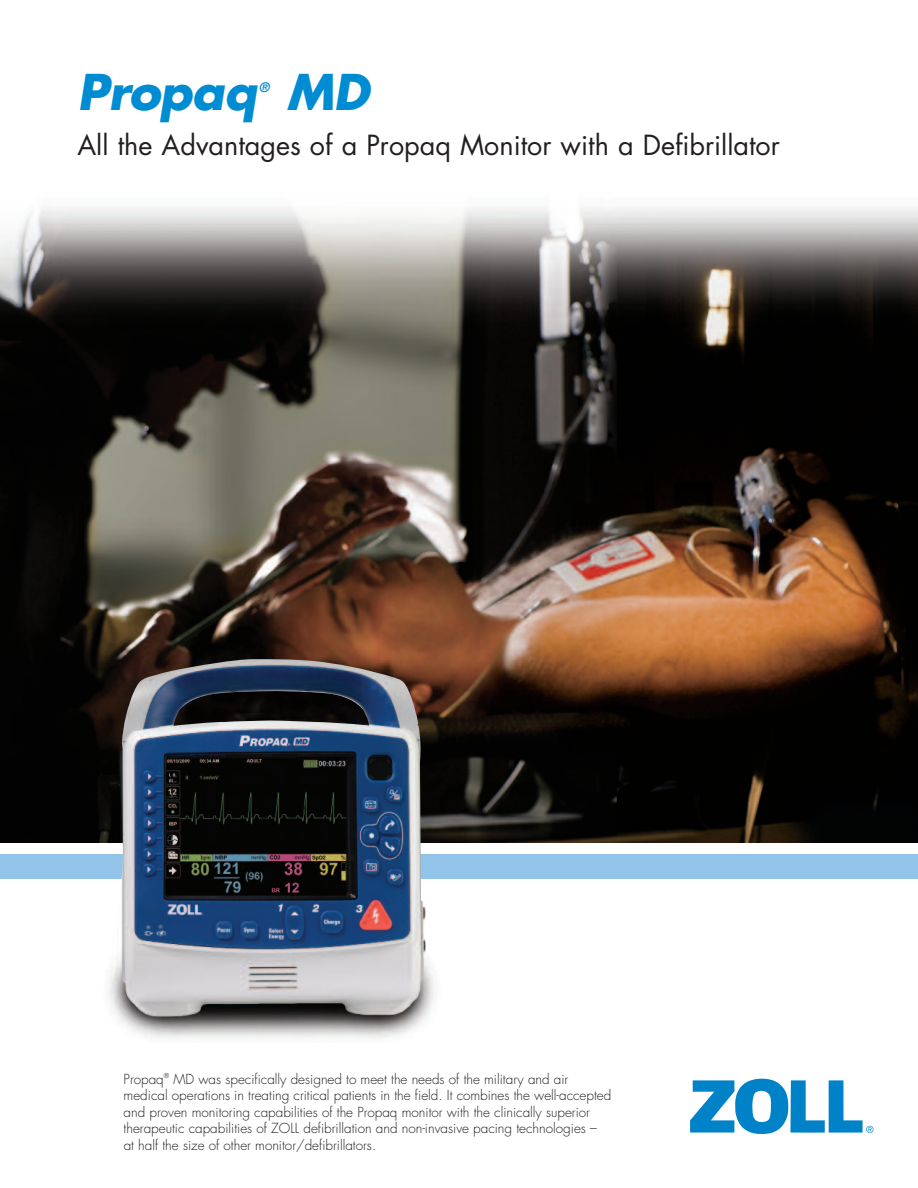
<style>
.page{position:relative;width:918px;height:1188px;background:#fff}
.page>*{position:absolute;margin:0;border:0;box-sizing:border-box;transform-origin:0 0}
.t1{font:italic 700 48px "Futura";letter-spacing:-.015em;color:#008cd2}
.t2{font:27px "Futura";color:#231f20}
.t3{font:300 13.5px/16.5px "Futura Std";color:#231f20}
.t4{font:italic 700 12.75px "Futura";color:#008cd2}
</style>
<div class="page">
<img style="left:0;top:207px;width:918px;height:635px">
<div style="left:0;top:855px;width:918px;height:24px;background:#92c3e9"></div>
<svg style="left:690px;top:1079px;width:184px;height:55px"></svg>
<img style="left:102px;top:659px;width:339px;height:379px">
<h1 class="t1" style="left:77px;top:70px;width:181px">Propaq</h1>
<p class="t4" style="left:259px;top:82px;width:12px">®</p>
<h1 class="t1" style="left:287px;top:70px;width:84px">MD</h1>
<h2 class="t2" style="left:77px;top:133px;width:704px">All the Advantages of a Propaq Monitor with a Defibrillator</h2>
<p class="t3" style="left:124px;top:1072px;width:489px">Propaq<sup>®</sup> MD was specifically designed to meet the needs of the military and air medical operations in treating critical patients in the field. It combines the well-accepted and proven monitoring capabilities of the Propaq monitor with the clinically superior therapeutic capabilities of ZOLL defibrillation and non-invasive pacing technologies –<br>at half the size of other monitor/defibrillators.</p>
</div>
